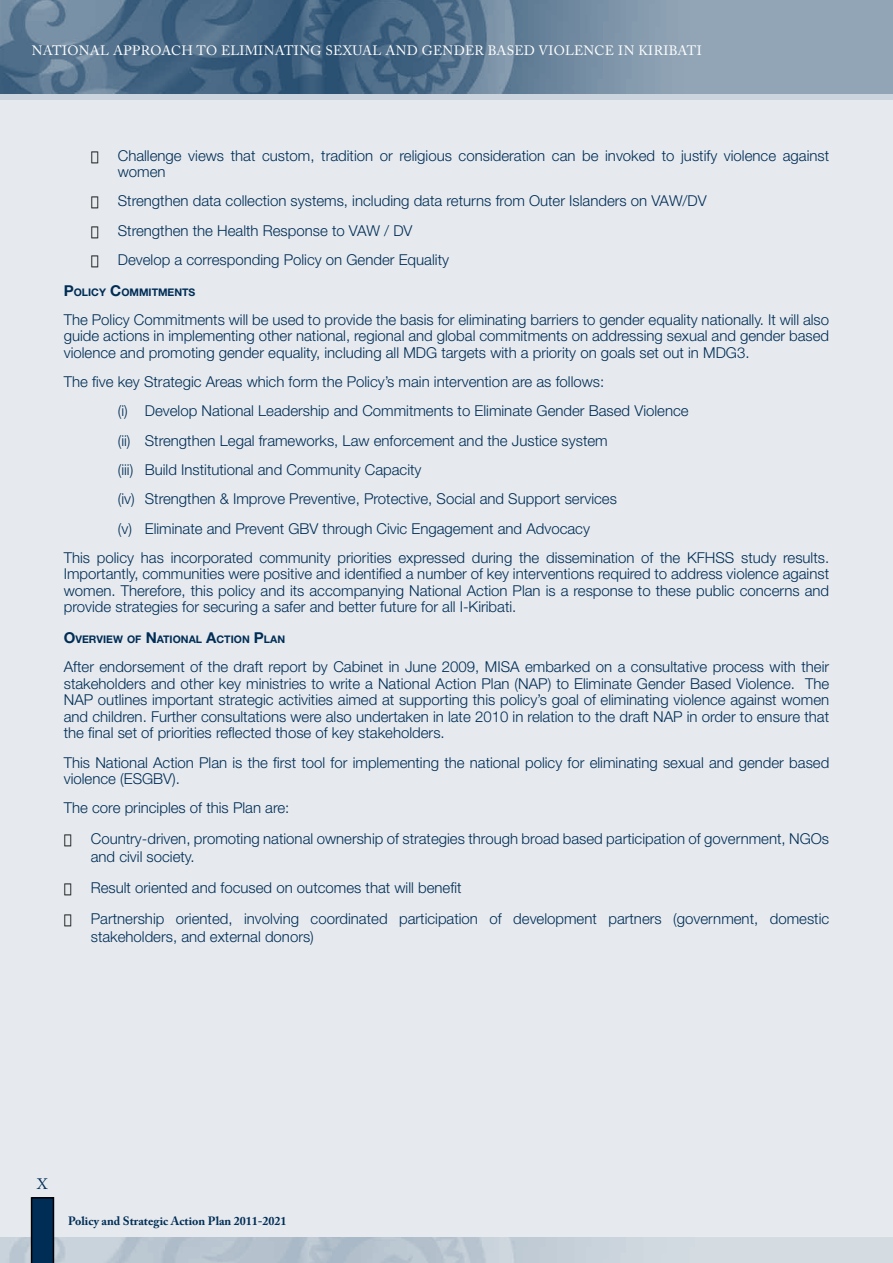
<style>
.page{position:relative;width:893px;height:1263px;background:#fff}
.page>*{position:absolute;margin:0;border:0;box-sizing:border-box;transform-origin:0 0}
.t1{font:300 15px/16.5px "Helvetica Neue";color:#002d56}
.t2{font:15px "Adobe Caslon Pro";color:#002d56}
.t3{font:13.5px "Adobe Caslon Pro";letter-spacing:.025em;color:#fff}
.t4{font:700 12px "Adobe Caslon Pro";color:#002d56}
.t5{font:700 10.5px "Helvetica Neue";color:#002d56}
.s1{color:#000}
.s2{font-size:15px}
</style>
<div class="page">
<div style="left:0;top:83px;width:893px;height:1171px;background:#e6eaee"></div>
<div style="left:0;top:6px;width:893px;height:94px;background:#ccd5dd"></div>
<img style="left:0;top:0;width:893px;height:94px">
<svg style="left:31px;top:1197px;width:23px;height:66px"></svg>
<p class="t3" style="left:32px;top:42px;width:671px">NATIONAL APPROACH TO ELIMINATING SEXUAL AND GENDER BASED VIOLENCE IN KIRIBATI</p>
<p class="t1" style="left:118px;top:147px;width:713px;text-indent:-27px"><span class="s1">•</span> Challenge views that custom, tradition or religious consideration can be invoked to justify violence against women</p>
<p class="t1" style="left:91px;top:192px;width:617px"><span class="s1">•</span> Strengthen data collection systems, including data returns from Outer Islanders on VAW/DV</p>
<p class="t1" style="left:91px;top:222px;width:323px"><span class="s1">•</span> Strengthen the Health Response to VAW / DV</p>
<p class="t1" style="left:91px;top:251px;width:360px"><span class="s1">•</span> Develop a corresponding Policy on Gender Equality</p>
<p class="t5" style="left:64px;top:285px;width:133px"><span class="s2">P</span>OLICY <span class="s2">C</span>OMM ITMENTS</p>
<p class="t1" style="left:64px;top:311px;width:767px;text-align:justify">The Policy Commitments will be used to provide the basis for eliminating barriers to gender equality nationally. It will also guide actions in implementing other national, regional and global commitments on addressing sexual and gender based violence and promoting gender equality, including all MDG targets with a priority on goals set out in MDG3.</p>
<p class="t1" style="left:64px;top:373px;width:542px">The five key Strategic Areas which form the Policy’s main intervention are as follows:</p>
<p class="t1" style="left:118px;top:403px;width:572px">(i) Develop National Leadership and Commitments to Eliminate Gender Based Violence</p>
<p class="t1" style="left:118px;top:432px;width:491px">(ii) Strengthen Legal frameworks, Law enforcement and the Justice system</p>
<p class="t1" style="left:118px;top:461px;width:305px">(iii) Build Institutional and Community Capacity</p>
<p class="t1" style="left:118px;top:490px;width:501px">(iv) Strengthen &amp; Improve Preventive, Protective, Social and Support services</p>
<p class="t1" style="left:118px;top:520px;width:474px">(v) Eliminate and Prevent GBV through Civic Engagement and Advocacy</p>
<p class="t1" style="left:64px;top:549px;width:767px">This policy has incorporated community priorities expressed during the dissemination of the KFHSS study results.</p>
<p class="t1" style="left:64px;top:565px;width:767px;text-align:justify">Importantly, communities were positive and identified a number of key interventions required to address violence against women. Therefore, this policy and its accompanying National Action Plan is a response to these public concerns and provide strategies for securing a safer and better future for all I-Kiribati.</p>
<p class="t5" style="left:64px;top:633px;width:223px"><span class="s2">O</span>VERVIEW OF <span class="s2">N</span>ATIONAL <span class="s2">A</span>CTION <span class="s2">P</span>LAN</p>
<p class="t1" style="left:64px;top:658px;width:767px;text-align:justify">After endorsement of the draft report by Cabinet in June 2009, MISA embarked on a consultative process with their stakeholders and other key ministries to write a National Action Plan (NAP) to Eliminate Gender Based Violence. The NAP outlines important strategic activities aimed at supporting this policy’s goal of eliminating violence against women and children. Further consultations were also undertaken in late 2010 in relation to the draft NAP in order to ensure that the final set of priorities reflected those of key stakeholders.</p>
<p class="t1" style="left:64px;top:754px;width:767px">This National Action Plan is the first tool for implementing the national policy for eliminating sexual and gender based violence (ESGBV).</p>
<p class="t1" style="left:64px;top:799px;width:227px">The core principles of this Plan are:</p>
<p class="t1" style="left:91px;top:829px;width:740px;line-height:18px;text-indent:-27px"><span class="s1">•</span> Country-driven, promoting national ownership of strategies through broad based participation of government, NGOs and civil society.</p>
<p class="t1" style="left:64px;top:879px;width:399px"><span class="s1">•</span> Result oriented and focused on outcomes that will benefit</p>
<p class="t1" style="left:91px;top:909px;width:740px;line-height:18px;text-indent:-27px"><span class="s1">•</span> Partnership oriented, involving coordinated participation of development partners (government, domestic stakeholders, and external donors)</p>
<p class="t2" style="left:37px;top:1175px;width:12px">X</p>
<p class="t4" style="left:68px;top:1214px;width:220px">Policy and Strategic Action Plan 2011-2021</p>
</div>
